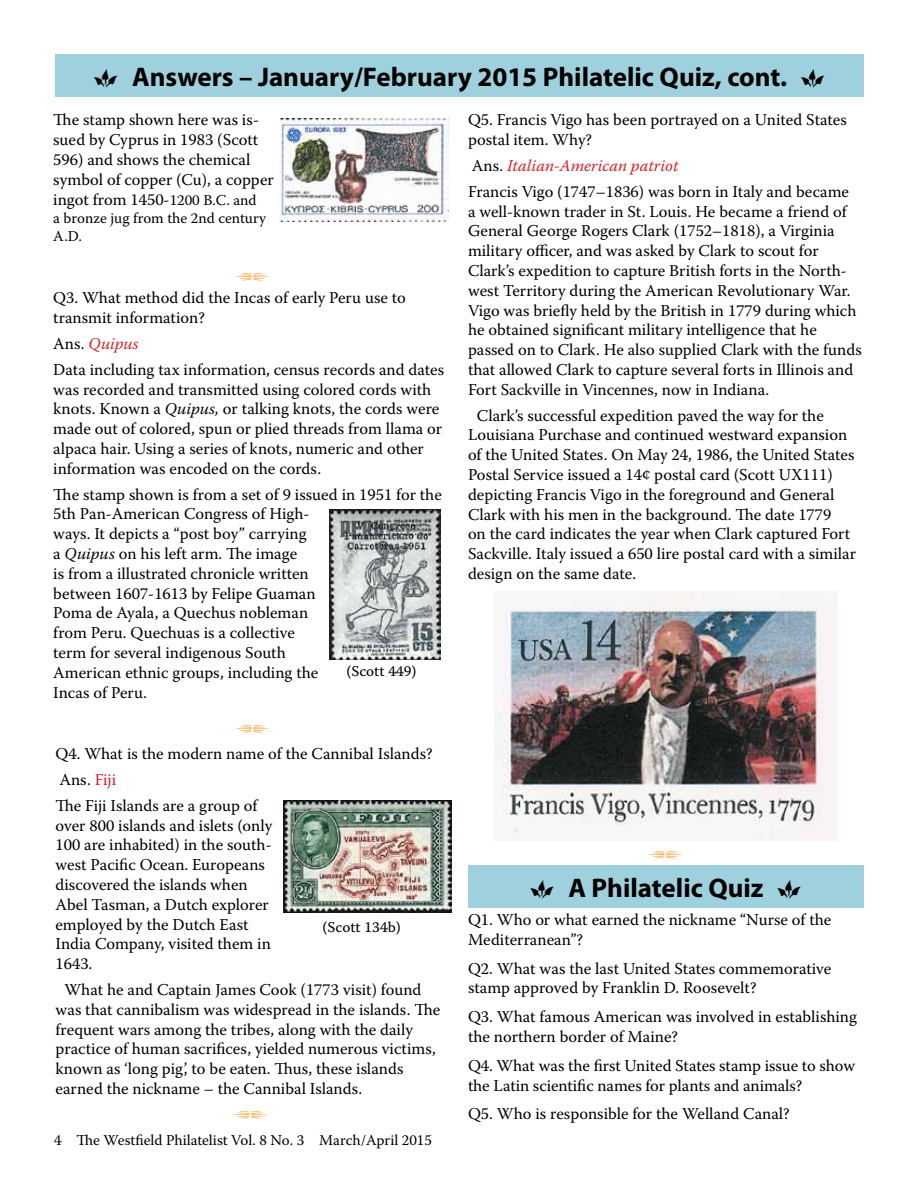
<style>
.page{position:relative;width:918px;height:1188px;background:#fff}
.page>*{position:absolute;margin:0;border:0;box-sizing:border-box;transform-origin:0 0}
.t1{font:700 27px "Myriad Pro";color:#000}
.t2{font:18px "Warnock Pro";color:#f9a33d}
.t3{font:16.5px/19.8px "Warnock Pro";color:#000}
.t4{font:15px/18px "Warnock Pro";color:#000}
.t5{font:15px "Warnock Pro Capt";color:#000}
.s1{font-family:"Warnock Pro Capt";font-weight:400}
.s2{font-size:15px}
.s3{font-style:italic;color:#d2232a}
.s4{font-style:italic}
.s5{color:#d2232a}
</style>
<div class="page">
<div style="left:56px;top:54px;width:808px;height:43px;background:#9fd0de"></div>
<img style="left:329px;top:510px;width:112px;height:149px">
<img style="left:284px;top:800px;width:168px;height:113px">
<div style="left:468px;top:865px;width:396px;height:43px;background:#9fd0de"></div>
<img style="left:495px;top:592px;width:343px;height:248px">
<img style="left:279px;top:119px;width:169px;height:103px">
<h1 class="t1" style="left:94px;top:59px;width:733px"><span class="s1">y</span> Answers – January/February 2015 Philatelic Quiz, cont. <span class="s1">y</span></h1>
<p class="t3" style="left:53px;top:110px;width:222px">The stamp shown here was is&shy;sued by Cyprus in 1983 (Scott<br>596) and shows the chemical symbol of copper (Cu), a copper ingot from 1450-<span class="s2">1200 B.C. and</span></p>
<p class="t4" style="left:53px;top:208px;width:214px">a bronze jug from the 2nd century<br>A.D.</p>
<p class="t2" style="left:236px;top:264px;width:36px">••</p>
<p class="t3" style="left:53px;top:288px;width:354px">Q3. What method did the Incas of early Peru use to transmit information?</p>
<p class="t3" style="left:53px;top:330px;width:392px;line-height:25.8px">Ans. <span class="s3">Quipus<br></span>Data including tax information, census records and dates</p>
<p class="t3" style="left:53px;top:379px;width:391px">was recorded and transmitted using colored cords with knots. Known a <span class="s4">Quipus,</span> or talking knots, the cords were made out of colored, spun or plied threads from llama or alpaca hair. Using a series of knots, numeric and other information was encoded on the cords.</p>
<p class="t3" style="left:53px;top:484px;width:390px">The stamp shown is from a set of 9 issued in 1951 for the 5th Pan-American Congress of High-<br>ways. It depicts a “post boy” carrying<br>a <span class="s4">Quipus</span> on his left arm. The image<br>is from a illustrated chronicle written<br>between 1607-1613 by Felipe Guaman<br>Poma de Ayala, a Quechus nobleman<br>from Peru. Quechuas is a collective<br>term for several indigenous South<br>American ethnic groups, including the<br>Incas of Peru.</p>
<p class="t5" style="left:346px;top:662px;width:72px">(Scott 449)</p>
<p class="t2" style="left:236px;top:716px;width:36px">••</p>
<p class="t3" style="left:55px;top:741px;width:379px;line-height:25.8px">Q4. What is the modern name of the Cannibal Islands?<br>Ans. <span class="s5">Fiji<br></span>The Fiji Islands are a group of</p>
<p class="t3" style="left:55px;top:815px;width:218px">over 800 islands and islets (only<br>100 are inhabited) in the south&shy;west Pacific Ocean. Europeans discovered the islands when<br>Abel Tasman, a Dutch explorer employed by the Dutch East<br>India Company, visited them in<br>1643.</p>
<p class="t3" style="left:55px;top:979px;width:386px;text-indent:9px">What he and Captain James Cook (1773 visit) found was that cannibalism was widespread in the islands. The frequent wars among the tribes, along with the daily practice of human sacrifices, yielded numerous victims, known as ‘long pig’, to be eaten. Thus, these islands earned the nickname – the Cannibal Islands.</p>
<p class="t5" style="left:323px;top:918px;width:80px">(Scott 134b)</p>
<p class="t2" style="left:233px;top:1102px;width:36px">••</p>
<p class="t4" style="left:54px;top:1131px;width:379px">4 The Westfield Philatelist Vol. 8 No. 3 March/April 2015</p>
<p class="t3" style="left:468px;top:110px;width:381px">Q5. Francis Vigo has been portrayed on a United States postal item. Why?</p>
<p class="t3" style="left:468px;top:152px;width:383px;line-height:25.8px">Ans. <span class="s3">Italian-American patriot<br></span>Francis Vigo (1747–1836) was born in Italy and became</p>
<p class="t3" style="left:468px;top:201px;width:395px">a well-known trader in St. Louis. He became a friend of General George Rogers Clark (1752–1818), a Virginia military officer, and was asked by Clark to scout for Clark’s expedition to capture British forts in the North&shy;west Territory during the American Revolutionary War.<br>Vigo was briefly held by the British in 1779 during which he obtained significant military intelligence that he passed on to Clark. He also supplied Clark with the funds that allowed Clark to capture several forts in Illinois and Fort Sackville in Vincennes, now in Indiana.</p>
<p class="t3" style="left:468px;top:405px;width:390px;text-indent:9px">Clark’s successful expedition paved the way for the Louisiana Purchase and continued westward expansion of the United States. On May 24, 1986, the United States Postal Service issued a 14¢ postal card (Scott UX111) depicting Francis Vigo in the foreground and General Clark with his men in the background. The date 1779<br>on the card indicates the year when Clark captured Fort Sackville. Italy issued a 650 lire postal card with a similar design on the same date.</p>
<p class="t2" style="left:648px;top:843px;width:36px">••</p>
<h1 class="t1" style="left:530px;top:870px;width:273px"><span class="s1">y</span> A Philatelic Quiz <span class="s1">y</span></h1>
<p class="t3" style="left:468px;top:909px;width:365px">Q1. Who or what earned the nickname “Nurse of the<br>Mediterranean”?</p>
<p class="t3" style="left:468px;top:958px;width:365px">Q2. What was the last United States commemorative stamp approved by Franklin D. Roosevelt?</p>
<p class="t3" style="left:468px;top:1007px;width:391px">Q3. What famous American was involved in establishing the northern border of Maine?</p>
<p class="t3" style="left:468px;top:1055px;width:389px">Q4. What was the first United States stamp issue to show the Latin scientific names for plants and animals?</p>
<p class="t3" style="left:468px;top:1104px;width:323px">Q5. Who is responsible for the Welland Canal?</p>
</div>
